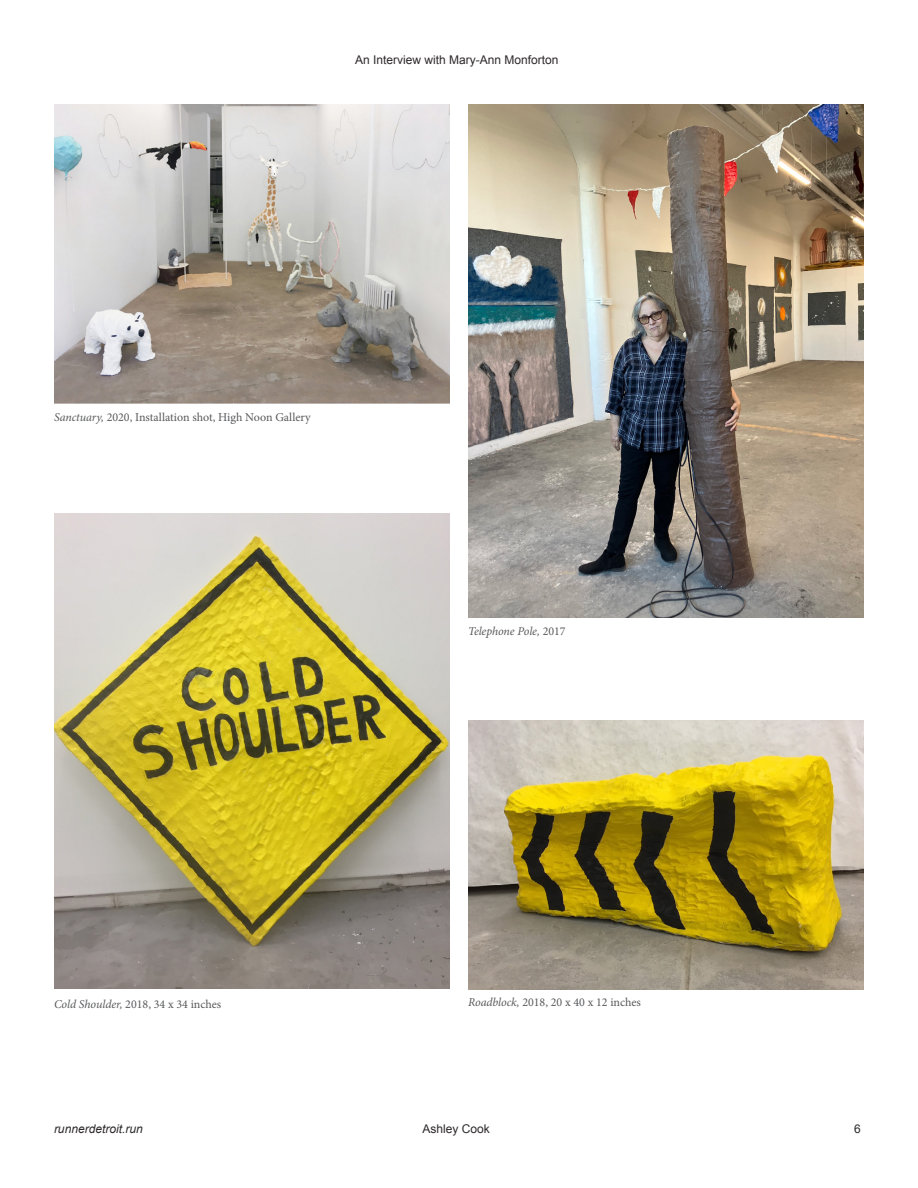
<style>
.page{position:relative;width:918px;height:1188px;background:#fff}
.page>*{position:absolute;margin:0;border:0;box-sizing:border-box;transform-origin:0 0}
.t1{font:12px "Minion Pro";color:#58595b}
.t2{font:12px "Arial";color:#2d292a}
.t3{font:italic 12px "Minion Pro";letter-spacing:-.01em;color:#58595b}
.t4{font:italic 12px "Arial";color:#2d292a}
.s1{font-style:italic}
.s2{font-style:normal}
</style>
<div class="page">
<img style="left:469px;top:104px;width:395px;height:513px">
<img style="left:468px;top:721px;width:396px;height:268px">
<img style="left:54px;top:513px;width:396px;height:475px">
<img style="left:54px;top:104px;width:396px;height:299px">
<p class="t2" style="left:355px;top:52px;width:205px">An Interview with Mary-Ann Monforton</p>
<p class="t1" style="left:54px;top:409px;width:258px"><span class="s1">Sanctuary,</span> 2020, Installation shot, High Noon Gallery</p>
<p class="t3" style="left:468px;top:622px;width:99px">Telephone Pole, <span class="s2">2017</span></p>
<p class="t1" style="left:54px;top:996px;width:169px"><span class="s1">Cold Shoulder,</span> 2018, 34 x 34 inches</p>
<p class="t1" style="left:468px;top:994px;width:174px"><span class="s1">Roadblock,</span> 2018, 20 x 40 x 12 inches</p>
<p class="t4" style="left:54px;top:1121px;width:90px">runnerdetroit.run</p>
<p class="t2" style="left:854px;top:1121px;width:8px">6</p>
<p class="t2" style="left:422px;top:1121px;width:69px">Ashley Cook</p>
</div>
